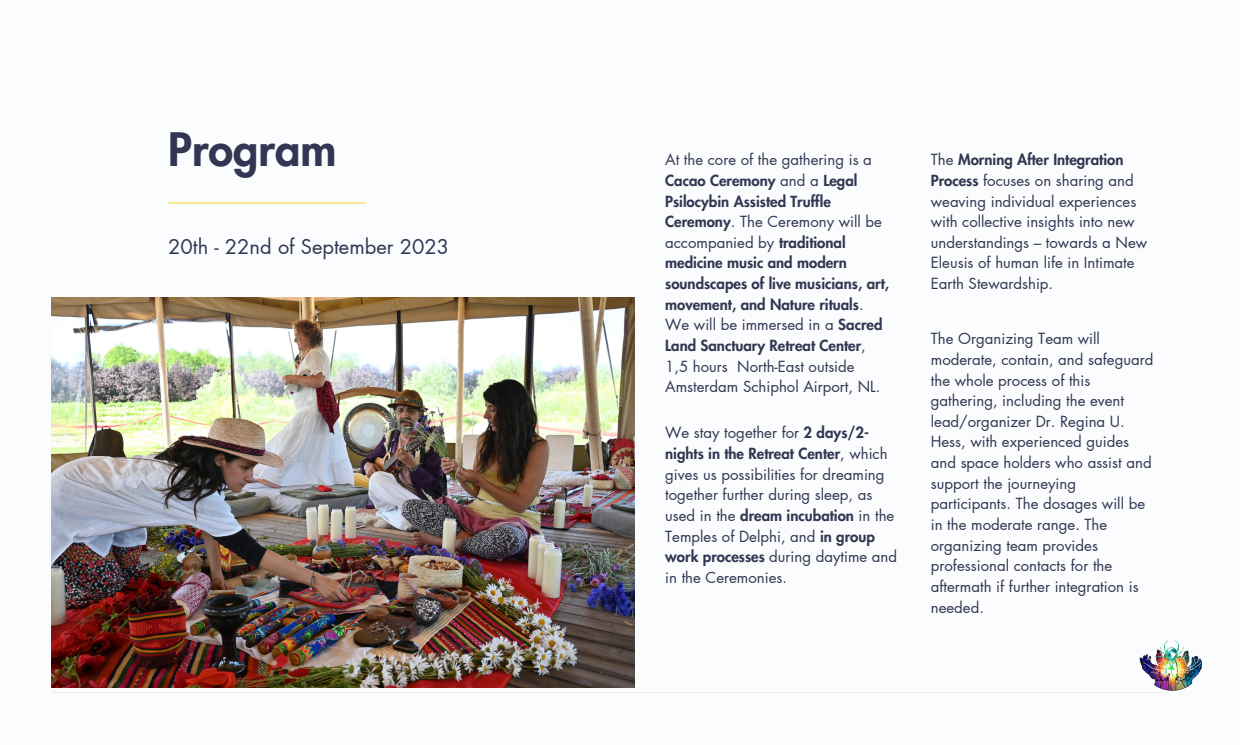
<style>
.page{position:relative;width:1240px;height:745px;background:#fff}
.page>*{position:absolute;margin:0;border:0;box-sizing:border-box;transform-origin:0 0}
.t1{font:800 45px "Futura LT Pro";color:#333652}
.t2{font:20.12px "Futura LT Pro";color:#333652}
.t3{font:15px/20.6px "Futura LT Pro";color:#333652}
.t4{font:800 15px/20.6px "Futura LT Pro";color:#333652}
.s1{font-weight:400}
.s2{font-weight:800}
</style>
<div class="page">
<div style="left:0;top:0;width:1240px;height:744px;background:#fbfcfd"></div>
<hr style="left:52px;top:692px;width:1111px;height:1px;background:#e9eaec">
<hr style="left:169px;top:202px;width:197px;height:1px;background:#fad02c">
<img style="left:51px;top:297px;width:583px;height:389px">
<img style="left:1139px;top:640px;width:64px;height:51px">
<p class="t1" style="left:168px;top:129px;width:170px">Program</p>
<p class="t2" style="left:168px;top:237px;width:282px">20th - 22nd of September 2023</p>
<p class="t4" style="left:665px;top:150px;width:225px"><span class="s1">At the core of the gathering is a<br></span>Cacao Ceremony <span class="s1">and a</span> Legal<br>Psilocybin Assisted Truffle<br>Ceremony<span class="s1">. The Ceremony will be accompanied by</span> traditional medicine music and modern soundscapes of live musicians, art, movement, and Nature rituals<span class="s1">.<br>We will be immersed in a</span> Sacred<br>Land Sanctuary Retreat Center<span class="s1">,<br>1,5 hours North-East outside<br>Amsterdam Schiphol Airport, NL.</span></p>
<p class="t3" style="left:665px;top:423px;width:233px">We stay together for <span class="s2">2 days/2- nights in the Retreat Center</span>, which gives us possibilities for dreaming together further during sleep, as used in the <span class="s2">dream incubation</span> in the<br>Temples of Delphi, and <span class="s2">in group work processes</span> during daytime and in the Ceremonies.</p>
<p class="t3" style="left:931px;top:150px;width:218px">The <span class="s2">Morning After Integration<br>Process</span> focuses on sharing and weaving individual experiences with collective insights into new understandings – towards a New<br>Eleusis of human life in Intimate<br>Earth Stewardship.</p>
<p class="t3" style="left:931px;top:329px;width:224px">The Organizing Team will moderate, contain, and safeguard the whole process of this gathering, including the event lead/organizer Dr. Regina U.<br>Hess, with experienced guides and space holders who assist and support the journeying participants. The dosages will be in the moderate range. The organizing team provides professional contacts for the aftermath if further integration is needed.</p>
</div>
